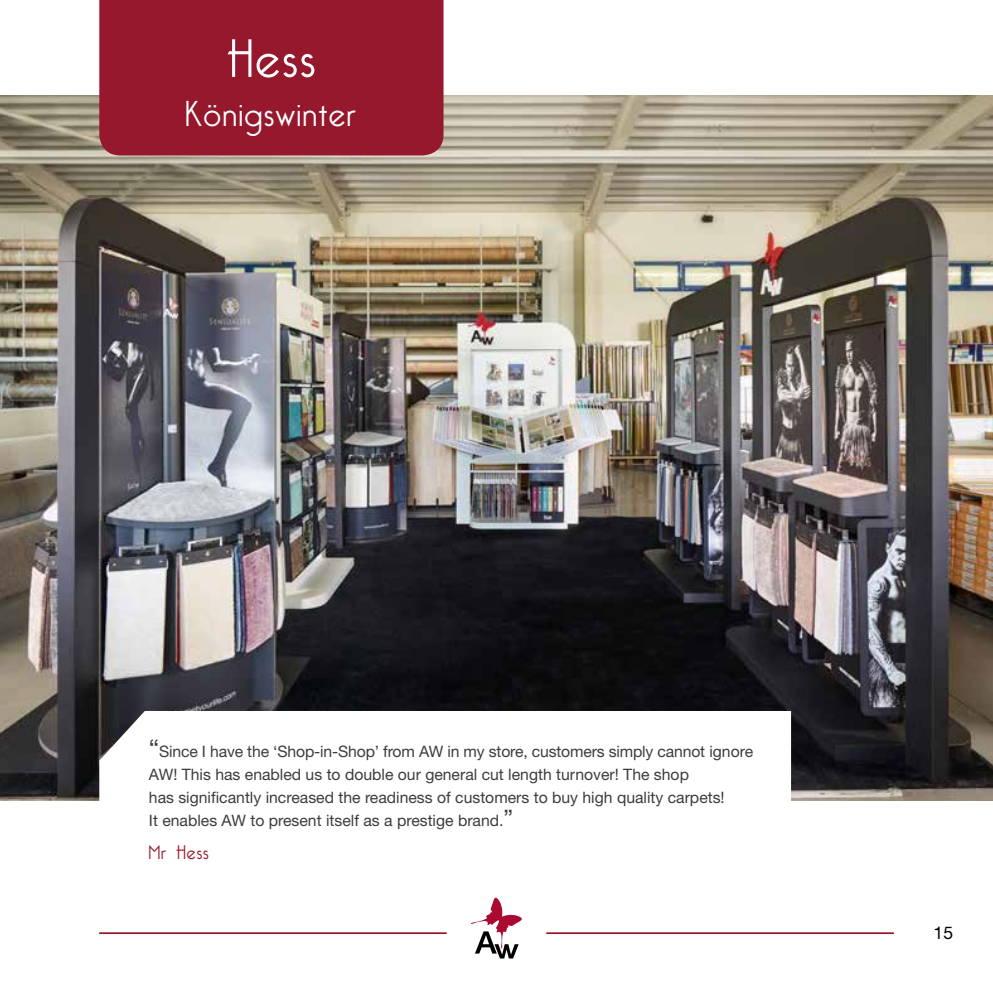
<style>
.page{position:relative;width:993px;height:993px;background:#fff}
.page>*{position:absolute;margin:0;border:0;box-sizing:border-box;transform-origin:0 0}
.t1{font:300 52.5px "Bellerose";color:#fff}
.t2{font:300 35px "Bellerose";letter-spacing:.05em;color:#fff}
.t3{font:300 19.25px "Bellerose";letter-spacing:.05em;color:#96182d}
.t4{font:17.5px "Helvetica Neue";color:#000}
.t5{font:15.75px/22.8px "Helvetica Neue";color:#403b39}
.s1{font-size:24.5px}
.s2{font-size:22.75px}
</style>
<div class="page">
<hr style="left:99px;top:931px;width:347px;height:2px;background:#96182d">
<hr style="left:546px;top:931px;width:347px;height:2px;background:#96182d">
<svg style="left:471px;top:897px;width:50px;height:61px"></svg>
<img style="left:0;top:95px;width:992px;height:705px">
<div style="left:99px;top:0;width:344px;height:155px;background:#96182d"></div>
<svg style="left:99px;top:710px;width:691px;height:91px"></svg>
<h1 class="t1" style="left:226px;top:28px;width:90px">Hess</h1>
<h2 class="t2" style="left:185px;top:94px;width:172px">Königswinter</h2>
<p class="t5" style="left:149px;top:739px;width:605px"><span class="s1">“</span>Since I have the ‘Shop-in-Shop’ from AW in my store, customers simply cannot ignore AW! This has enabled us to double our general cut length turnover! The shop<br>has significantly increased the readiness of customers to buy high quality carpets!<br>It enables AW to present itself as a prestige brand.<span class="s2">”</span></p>
<p class="t3" style="left:149px;top:840px;width:61px">Mr Hess</p>
<p class="t4" style="left:933px;top:922px;width:21px">15</p>
</div>
